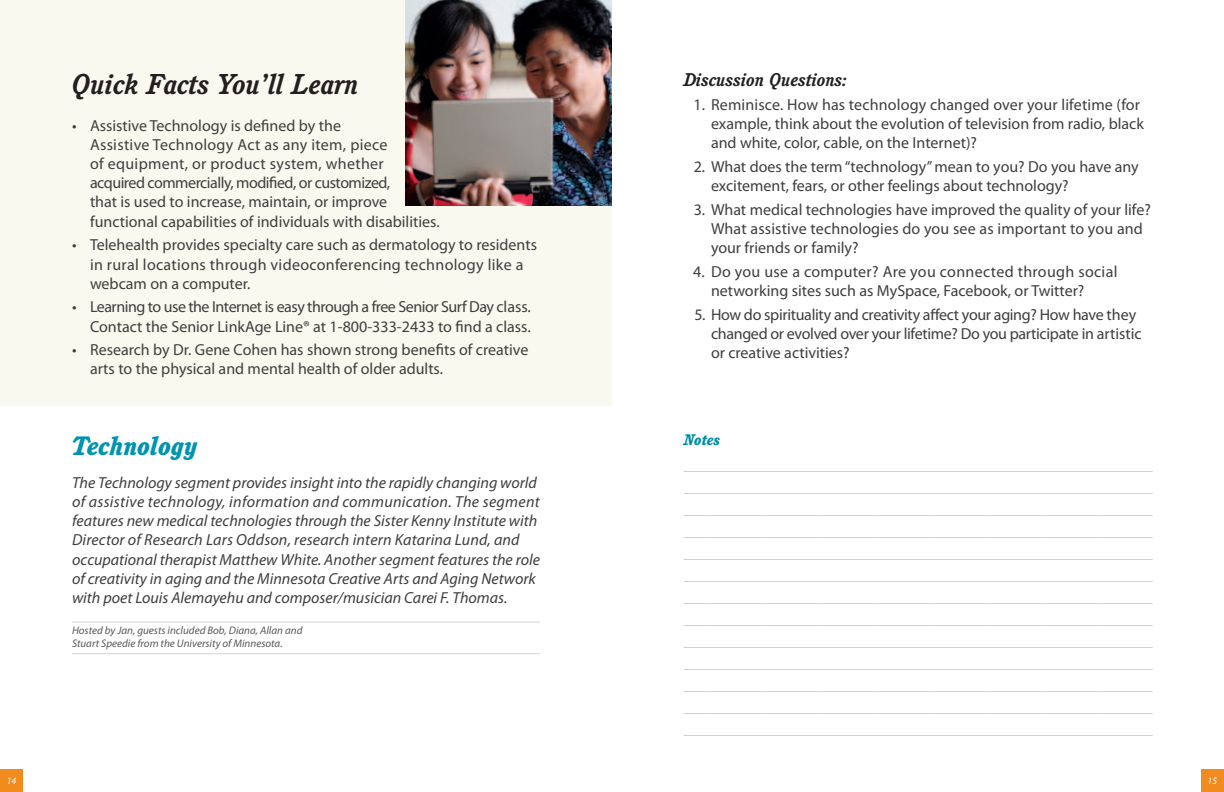
<style>
.page{position:relative;width:1224px;height:792px;background:#fff}
.page>*{position:absolute;margin:0;border:0;box-sizing:border-box;transform-origin:0 0}
.t1{font:italic 700 28px "Cushing";color:#231f20}
.t2{font:italic 800 26px "Cushing";color:#0094af}
.t3{font:italic 700 18px "Cushing";color:#231f20}
.t4{font:16px/19.2px "Myriad Pro";color:#3e3e3f}
.t5{font:italic 16px/19.2px "Myriad Pro";color:#3e3e3f}
.t6{font:16px/19.2px "Myriad Pro";letter-spacing:-.02em;color:#3e3e3f}
.t7{font:italic 800 15px "Cushing";color:#008da8}
.t8{font:14px/22px "Myriad Pro";color:#bcbdc0;text-align:justify}
.t9{font:italic 11px/13.2px "Myriad Pro";color:#57585a}
.t10{font:italic 9.8px "Myriad Pro";color:#fff}
</style>
<div class="page">
<hr style="left:72px;top:622px;width:468px;height:1px;background:#d1d2d4">
<hr style="left:72px;top:653px;width:468px;height:1px;background:#d1d2d4">
<div style="left:0;top:0;width:612px;height:405px;background:#f9f9f0"></div>
<img style="left:405px;top:0;width:207px;height:206px">
<div style="left:0;top:769px;width:23px;height:23px;background:#f28b1d"></div>
<div style="left:1201px;top:769px;width:23px;height:23px;background:#f28b1d"></div>
<h1 class="t1" style="left:72px;top:68px;width:288px">Quick Facts You’ll Learn</h1>
<p class="t3" style="left:684px;top:69px;width:165px">Discussion Questions:</p>
<p class="t4" style="left:711px;top:95px;width:434px;text-indent:-18px">1. Reminisce. How has technology changed over your lifetime (for example, think about the evolution of television from radio, black and white, color, cable, on the Internet)?</p>
<p class="t4" style="left:711px;top:157px;width:429px;text-indent:-17px">2. What does the term “technology” mean to you? Do you have any excitement, fears, or other feelings about technology?</p>
<p class="t4" style="left:711px;top:200px;width:441px;text-indent:-17px">3. What medical technologies have improved the quality of your life?<br>What assistive technologies do you see as important to you and your friends or family?</p>
<p class="t4" style="left:711px;top:262px;width:408px;text-indent:-18px">4. Do you use a computer? Are you connected through social networking sites such as MySpace, Facebook, or Twitter?</p>
<p class="t6" style="left:711px;top:305px;width:432px;text-indent:-17px">5. How do spirituality and creativity affect your aging? How have they changed or evolved over your lifetime? Do you participate in artistic or creative activities?</p>
<p class="t4" style="left:90px;top:115px;width:351px;text-indent:-18px">• Assistive Technology is defined by the<br>Assistive Technology Act as any item, piece<br>of equipment, or product system, whether acquired commercially, modified, or customized,<br>that is used to increase, maintain, or improve functional capabilities of individuals with disabilities.</p>
<p class="t4" style="left:90px;top:235px;width:449px;text-indent:-18px">• Telehealth provides specialty care such as dermatology to residents in rural locations through videoconferencing technology like a webcam on a computer.</p>
<p class="t4" style="left:72px;top:297px;width:460px;text-align:right">• Learning to use the Internet is easy through a free Senior Surf Day class.<br>Contact the Senior LinkAge Line® at 1-800-333-2433 to find a class.</p>
<p class="t4" style="left:90px;top:340px;width:440px;text-indent:-18px">• Research by Dr. Gene Cohen has shown strong benefits of creative arts to the physical and mental health of older adults.</p>
<h2 class="t2" style="left:72px;top:430px;width:128px">Technology</h2>
<p class="t5" style="left:72px;top:473px;width:469px">The Technology segment provides insight into the rapidly changing world of assistive technology, information and communication. The segment features new medical technologies through the Sister Kenny Institute with Director of Research Lars Oddson, research intern Katarina Lund, and occupational therapist Matthew White. Another segment features the role of creativity in aging and the Minnesota Creative Arts and Aging Network with poet Louis Alemayehu and composer/musician Carei F. Thomas.</p>
<p class="t9" style="left:72px;top:623px;width:232px">Hosted by Jan, guests included Bob, Diana, Allan and<br>Stuart Speedie from the University of Minnesota.</p>
<p class="t7" style="left:684px;top:431px;width:38px">Notes</p>
<p class="t8" style="left:684px;top:454px;width:470px">___________________________________________________________________ ___________________________________________________________________ ___________________________________________________________________ ___________________________________________________________________ ___________________________________________________________________ ___________________________________________________________________ ___________________________________________________________________ ___________________________________________________________________ ___________________________________________________________________ ___________________________________________________________________ ___________________________________________________________________ ___________________________________________________________________ ___________________________________________________________________</p>
<p class="t10" style="left:7px;top:775px;width:11px">14</p>
<p class="t10" style="left:1208px;top:775px;width:11px">15</p>
</div>
